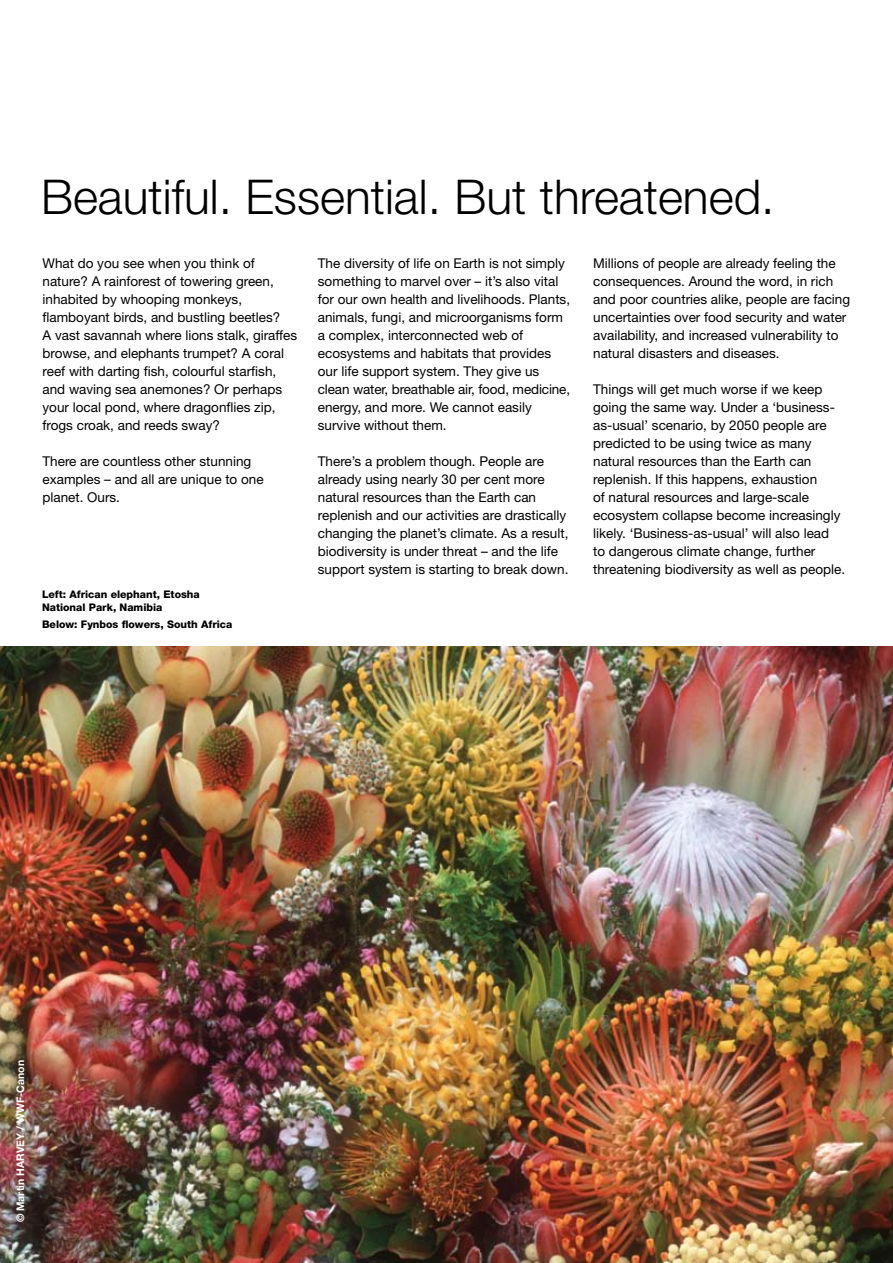
<style>
.page{position:relative;width:893px;height:1263px;background:#fff}
.page>*{position:absolute;margin:0;border:0;box-sizing:border-box;transform-origin:0 0}
.t1{font:300 48px "Helvetica Neue";color:#000}
.t2{font:13.5px/18px "Helvetica Neue";color:#000}
.t3{font:800 10.5px/13.5px "Helvetica Neue";color:#000}
.t4{font:700 10.5px "Helvetica Neue";color:#fff}
</style>
<div class="page">
<img style="left:0;top:646px;width:893px;height:617px">
<h1 class="t1" style="left:41px;top:168px;width:735px">Beautiful. Essential. But threatened.</h1>
<p class="t2" style="left:43px;top:254px;width:256px">What do you see when you think of nature? A rainforest of towering green, inhabited by whooping monkeys, flamboyant birds, and bustling beetles?<br>A vast savannah where lions stalk, giraffes browse, and elephants trumpet? A coral reef with darting fish, colourful starfish, and waving sea anemones? Or perhaps your local pond, where dragonflies zip, frogs croak, and reeds sway?</p>
<p class="t2" style="left:43px;top:452px;width:223px">There are countless other stunning examples – and all are unique to one planet. Ours.</p>
<p class="t3" style="left:42px;top:587px;width:159px">Left: African elephant, Etosha<br>National Park, Namibia</p>
<p class="t3" style="left:42px;top:617px;width:192px">Below: Fynbos flowers, South Africa</p>
<p class="t2" style="left:318px;top:254px;width:254px">The diversity of life on Earth is not simply something to marvel over – it’s also vital for our own health and livelihoods. Plants, animals, fungi, and microorganisms form a complex, interconnected web of ecosystems and habitats that provides our life support system. They give us clean water, breathable air, food, medicine, energy, and more. We cannot easily survive without them.</p>
<p class="t2" style="left:318px;top:452px;width:252px">There’s a problem though. People are already using nearly 30 per cent more natural resources than the Earth can replenish and our activities are drastically changing the planet’s climate. As a result, biodiversity is under threat – and the life support system is starting to break down.</p>
<p class="t2" style="left:593px;top:254px;width:259px">Millions of people are already feeling the consequences. Around the word, in rich and poor countries alike, people are facing uncertainties over food security and water availability, and increased vulnerability to natural disasters and diseases.</p>
<p class="t2" style="left:593px;top:380px;width:254px">Things will get much worse if we keep going the same way. Under a ‘business&shy;as-usual’ scenario, by 2050 people are predicted to be using twice as many natural resources than the Earth can replenish. If this happens, exhaustion<br>of natural resources and large-scale ecosystem collapse become increasingly likely. ‘Business-as-usual’ will also lead<br>to dangerous climate change, further threatening biodiversity as well as people.</p>
<p class="t4" style="left:14px;top:1222px;width:164px;rotate:-90deg">© Martin HARVEY / WWF-Canon</p>
</div>
